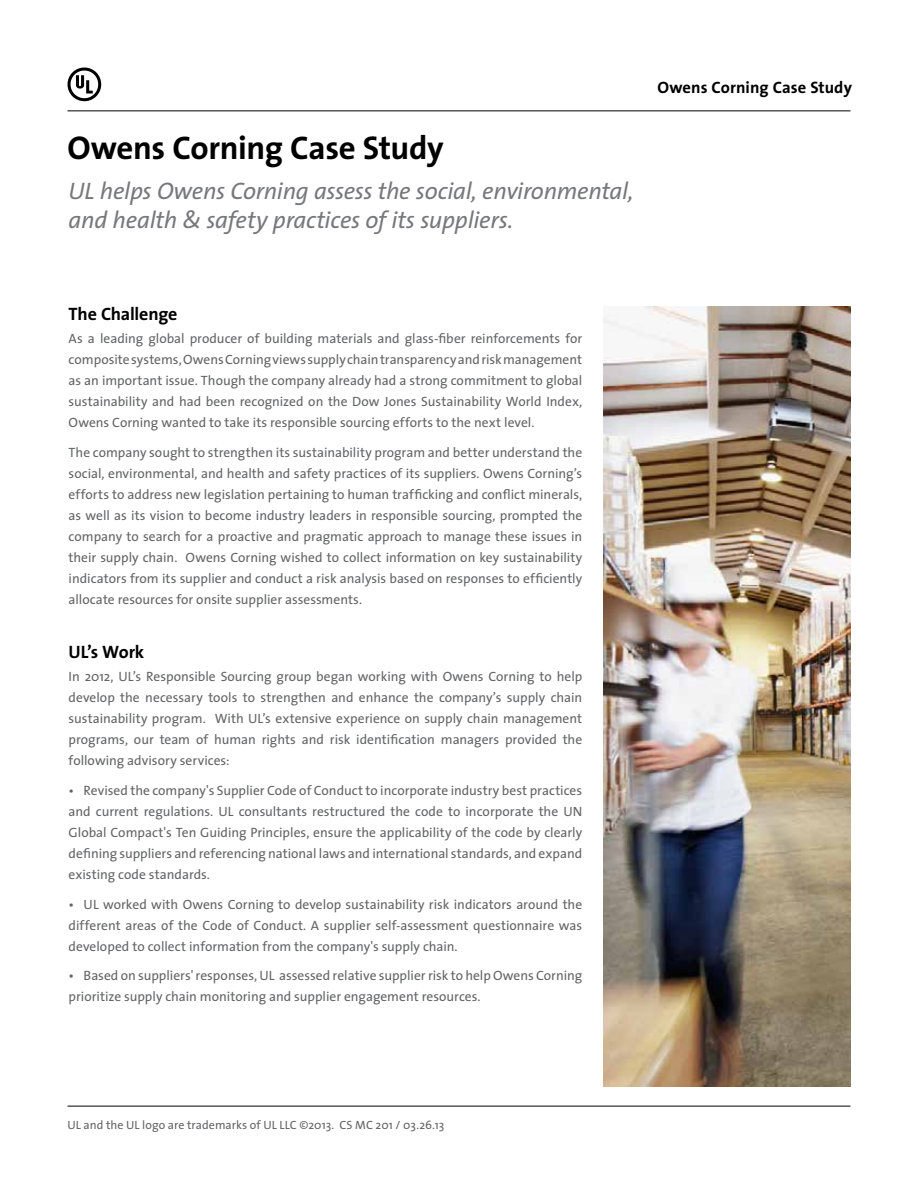
<style>
.page{position:relative;width:918px;height:1188px;background:#fff}
.page>*{position:absolute;margin:0;border:0;box-sizing:border-box;transform-origin:0 0}
.t1{font:700 33px "The Sans";letter-spacing:-.015em;color:#000}
.t2{font:italic 24px/28.8px "The Sans";letter-spacing:-.01em;color:#77787b}
.t3{font:700 18px "The Sans";letter-spacing:-.01em;color:#000}
.t4{font:700 16.5px "The Sans";letter-spacing:.005em;color:#000}
.t5{font:13.5px/21px "The Sans";color:#636466;text-align:justify}
.t6{font:12px "The Sans";letter-spacing:.005em;color:#636466}
</style>
<div class="page">
<img style="left:604px;top:307px;width:246px;height:779px">
<hr style="left:68px;top:1106px;width:782px;height:1px;background:#000">
<hr style="left:68px;top:111px;width:782px;height:1px;background:#000">
<svg style="left:67px;top:67px;width:35px;height:35px"></svg>
<h1 class="t1" style="left:68px;top:120px;width:378px">Owens Corning Case Study</h1>
<h2 class="t2" style="left:69px;top:176px;width:566px">UL helps Owens Corning assess the social, environmental, and health &amp; safety practices of its suppliers.</h2>
<p class="t4" style="left:657px;top:74px;width:196px">Owens Corning Case Study</p>
<h3 class="t3" style="left:69px;top:299px;width:110px">The Challenge</h3>
<p class="t5" style="left:69px;top:328px;width:515px">As a leading global producer of building materials and glass-fiber reinforcements for composite systems, Owens Corning views supply chain transparency and risk management as an important issue. Though the company already had a strong commitment to global sustainability and had been recognized on the Dow Jones Sustainability World Index, Owens Corning wanted to take its responsible sourcing efforts to the next level.</p>
<p class="t5" style="left:69px;top:441px;width:515px">The company sought to strengthen its sustainability program and better understand the social, environmental, and health and safety practices of its suppliers. Owens Corning’s efforts to address new legislation pertaining to human trafficking and conflict minerals, as well as its vision to become industry leaders in responsible sourcing, prompted the company to search for a proactive and pragmatic approach to manage these issues in their supply chain. Owens Corning wished to collect information on key sustainability indicators from its supplier and conduct a risk analysis based on responses to efficiently allocate resources for onsite supplier assessments.</p>
<h3 class="t3" style="left:69px;top:637px;width:77px">UL’s Work</h3>
<p class="t5" style="left:69px;top:666px;width:515px">In 2012, UL’s Responsible Sourcing group began working with Owens Corning to help develop the necessary tools to strengthen and enhance the company’s supply chain sustainability program. With UL’s extensive experience on supply chain management programs, our team of human rights and risk identification managers provided the following advisory services:</p>
<p class="t5" style="left:69px;top:780px;width:515px">• Revised the company's Supplier Code of Conduct to incorporate industry best practices and current regulations. UL consultants restructured the code to incorporate the UN Global Compact's Ten Guiding Principles, ensure the applicability of the code by clearly defining suppliers and referencing national laws and international standards, and expand existing code standards.</p>
<p class="t5" style="left:69px;top:893px;width:515px">• UL worked with Owens Corning to develop sustainability risk indicators around the different areas of the Code of Conduct. A supplier self-assessment questionnaire was developed to collect information from the company's supply chain.</p>
<p class="t5" style="left:69px;top:965px;width:515px">• Based on suppliers' responses, UL assessed relative supplier risk to help Owens Corning prioritize supply chain monitoring and supplier engagement resources.</p>
<p class="t6" style="left:68px;top:1115px;width:378px">UL and the UL logo are trademarks of UL LLC ©2013. CS MC 201 / 03.26.13</p>
</div>
